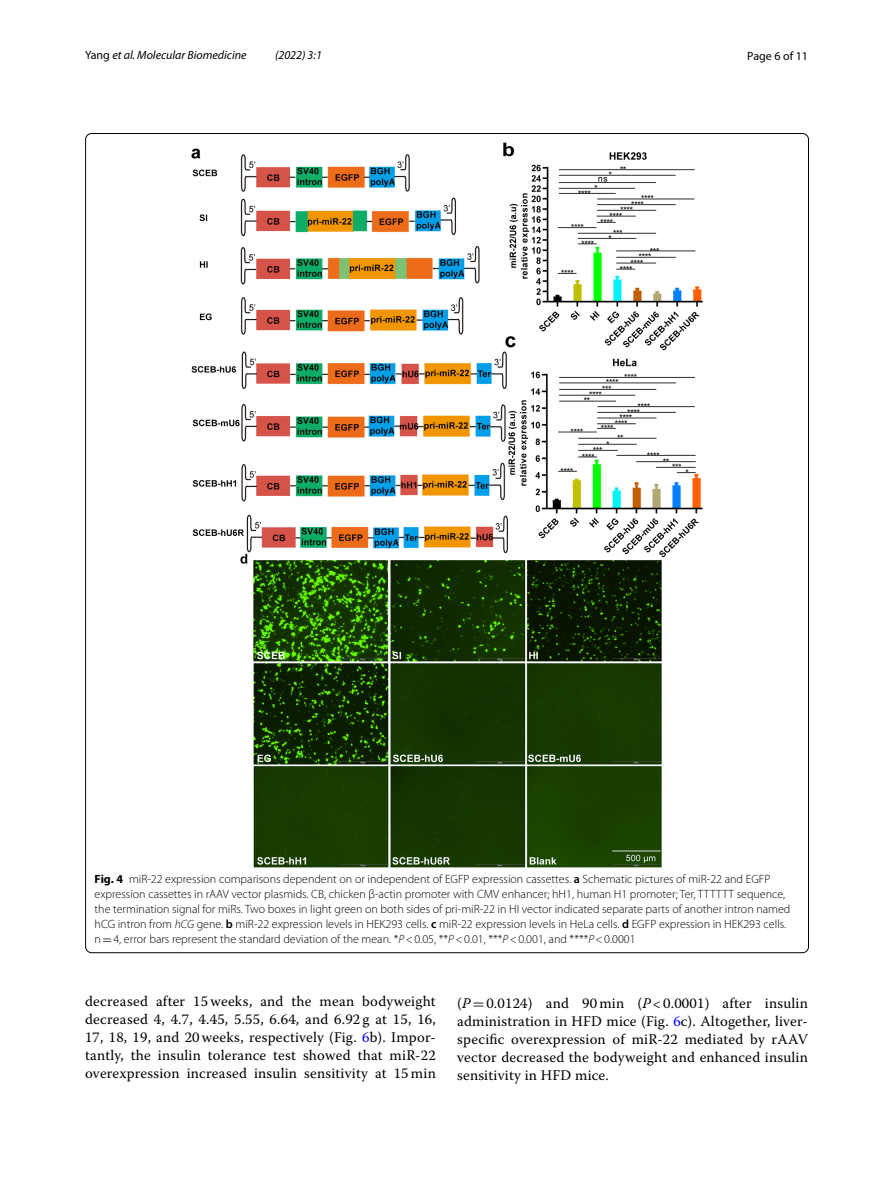
<style>
.page{position:relative;width:893px;height:1187px;background:#fff}
.page>*{position:absolute;margin:0;border:0;box-sizing:border-box;transform-origin:0 0}
.t1{font:14.7px/18px "Warnock Pro";letter-spacing:.015em;color:#000;text-align:justify}
.t2{font:300 12px/15px "Myriad Pro";color:#000}
.t3{font:italic 12px "Myriad Pro";color:#000}
.t4{font:12px "Myriad Pro";color:#000}
.s1{font-style:normal}
.s2{font-weight:700}
.s3{font-weight:600}
.s4{font-style:italic}
.s5{font-family:"MTSY";font-weight:400}
.s6{color:#00f}
.s7{font-family:"MTSY"}
</style>
<div class="page">
<img style="left:192px;top:142px;width:510px;height:725px">
<p class="t3" style="left:85px;top:48px;width:163px"><span class="s1">Yang</span> et al. Molecular Biomedicine</p>
<p class="t3" style="left:275px;top:48px;width:48px">(2022) 3:1</p>
<p class="t4" style="left:747px;top:48px;width:62px">Page 6 of 11</p>
<p class="t2" style="left:95px;top:871px;width:697px"><span class="s2">Fig. 4</span> miR-22 expression comparisons dependent on or independent of EGFP expression cassettes. <span class="s3">a</span> Schematic pictures of miR-22 and EGFP expression cassettes in rAAV vector plasmids. CB, chicken β-actin promoter with CMV enhancer; hH1, human H1 promoter; Ter, TTTTTT sequence, the termination signal for miRs. Two boxes in light green on both sides of pri-miR-22 in HI vector indicated separate parts of another intron named hCG intron from <span class="s4">hCG</span> gene. <span class="s3">b</span> miR-22 expression levels in HEK293 cells. <span class="s3">c</span> miR-22 expression levels in HeLa cells. <span class="s3">d</span> EGFP expression in HEK293 cells. n<span class="s5">=</span>4, error bars represent the standard deviation of the mean. *<span class="s4">P</span>&lt;0.05, **<span class="s4">P</span>&lt;0.01, ***<span class="s4">P</span>&lt;0.001, and ****<span class="s4">P</span>&lt;0.0001</p>
<p class="t1" style="left:85px;top:991px;width:352px">decreased after 15 weeks, and the mean bodyweight decreased 4, 4.7, 4.45, 5.55, 6.64, and 6.92 g at 15, 16, 17, 18, 19, and 20 weeks, respectively (Fig. <span class="s6">6</span>b). Impor&shy;tantly, the insulin tolerance test showed that miR-22 overexpression increased insulin sensitivity at 15 min</p>
<p class="t1" style="left:457px;top:993px;width:352px">(<span class="s4">P</span><span class="s7">=</span>0.0124) and 90 min (<span class="s4">P</span> &lt; 0.0001) after insulin administration in HFD mice (Fig. <span class="s6">6</span>c). Altogether, liver&shy;specific overexpression of miR-22 mediated by rAAV vector decreased the bodyweight and enhanced insulin sensitivity in HFD mice.</p>
</div>
